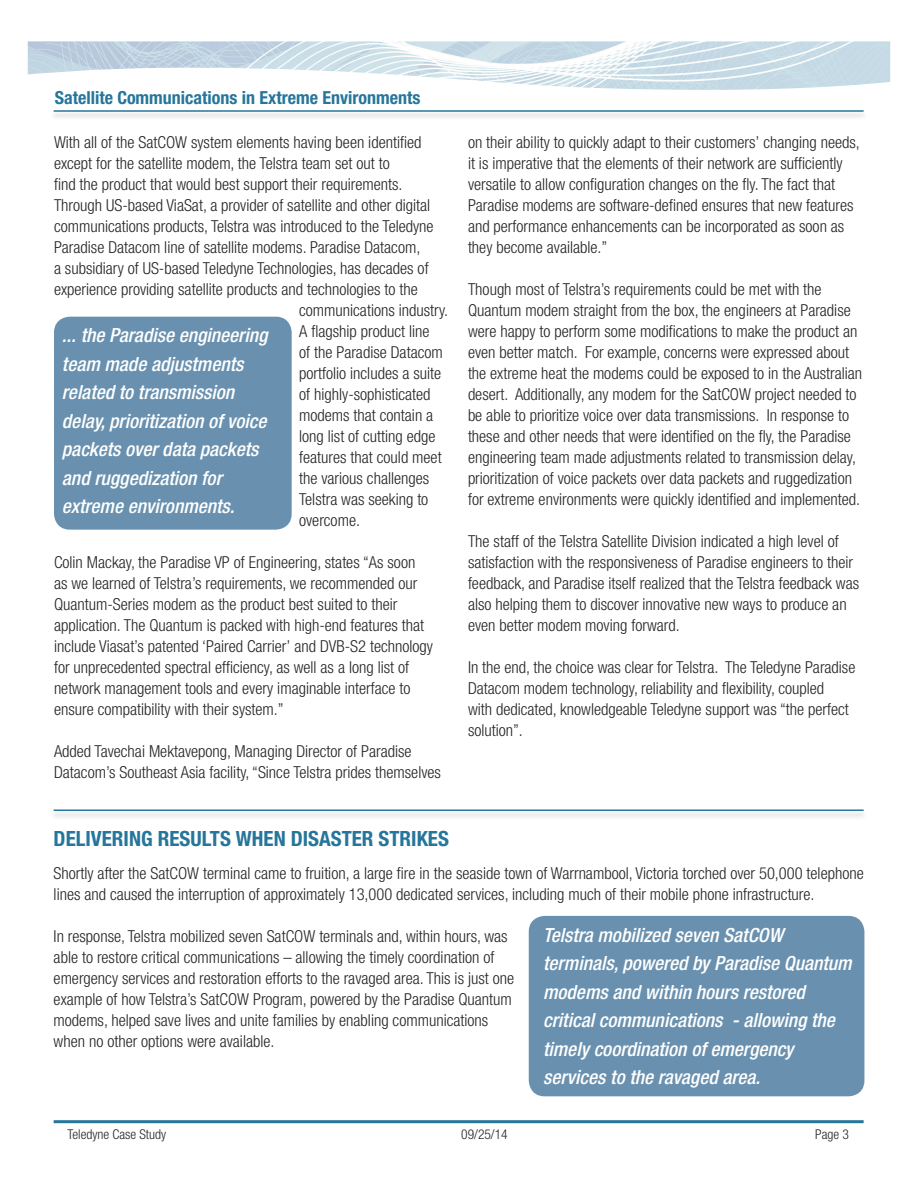
<style>
.page{position:relative;width:918px;height:1188px;background:#fff}
.page>*{position:absolute;margin:0;border:0;box-sizing:border-box;transform-origin:0 0}
.t1{font:700 condensed 21px "Helvetica Neue";color:#26759b}
.t2{font:italic 500 condensed 19.5px/28.5px "Helvetica Neue";color:#fff}
.t3{font:700 condensed 18px "Helvetica Neue";color:#26759b}
.t4{font:300 condensed 16.5px/21px "Helvetica Neue";color:#262527}
.t5{font:300 condensed 13.5px "Helvetica Neue";color:#262527}
</style>
<div class="page">
<hr style="left:54px;top:1120px;width:810px;height:3px;background:#26759b">
<img style="left:28px;top:41px;width:863px;height:49px">
<div style="left:49px;top:110px;width:819px;height:11px;background:#f4f4f4"></div>
<hr style="left:54px;top:110px;width:810px;height:2px;background:#26759b">
<div style="left:54px;top:317px;width:238px;height:213px;background:#6991af;border-radius:16px"></div>
<div style="left:49px;top:809px;width:819px;height:11px;background:#f4f4f4"></div>
<hr style="left:54px;top:809px;width:810px;height:2px;background:#26759b">
<div style="left:529px;top:916px;width:335px;height:180px;background:#6991af;border-radius:16px"></div>
<p class="t3" style="left:55px;top:87px;width:367px">Satellite Communications in Extreme Environments</p>
<p class="t4" style="left:54px;top:132px;width:369px">With all of the SatCOW system elements having been identified</p>
<p class="t4" style="left:54px;top:153px;width:337px">except for the satellite modem, the Telstra team set out to</p>
<p class="t4" style="left:54px;top:174px;width:350px">find the product that would best support their requirements.</p>
<p class="t4" style="left:54px;top:195px;width:378px">Through US-based ViaSat, a provider of satellite and other digital</p>
<p class="t4" style="left:54px;top:216px;width:381px">communications products, Telstra was introduced to the Teledyne</p>
<p class="t4" style="left:54px;top:237px;width:368px">Paradise Datacom line of satellite modems. Paradise Datacom,</p>
<p class="t4" style="left:54px;top:258px;width:376px">a subsidiary of US-based Teledyne Technologies, has decades of</p>
<p class="t4" style="left:54px;top:279px;width:365px">experience providing satellite products and technologies to the</p>
<p class="t4" style="left:299px;top:300px;width:151px">communications industry.</p>
<p class="t4" style="left:299px;top:321px;width:132px">A flagship product line</p>
<p class="t4" style="left:299px;top:342px;width:145px">of the Paradise Datacom</p>
<p class="t4" style="left:299px;top:363px;width:143px">portfolio includes a suite</p>
<p class="t4" style="left:299px;top:384px;width:133px">of highly-sophisticated</p>
<p class="t4" style="left:299px;top:405px;width:136px">modems that contain a</p>
<p class="t4" style="left:299px;top:426px;width:138px">long list of cutting edge</p>
<p class="t4" style="left:299px;top:447px;width:144px">features that could meet</p>
<p class="t4" style="left:299px;top:468px;width:132px">the various challenges</p>
<p class="t4" style="left:299px;top:489px;width:131px">Telstra was seeking to</p>
<p class="t4" style="left:299px;top:510px;width:62px">overcome.</p>
<p class="t4" style="left:54px;top:552px;width:380px">Colin Mackay, the Paradise VP of Engineering, states “As soon<br>as we learned of Telstra’s requirements, we recommended our Quantum-Series modem as the product best suited to their application. The Quantum is packed with high-end features that include Viasat’s patented ‘Paired Carrier’ and DVB-S2 technology for unprecedented spectral efficiency, as well as a long list of network management tools and every imaginable interface to ensure compatibility with their system.”</p>
<p class="t4" style="left:54px;top:741px;width:388px">Added Tavechai Mektavepong, Managing Director of Paradise<br>Datacom’s Southeast Asia facility, “Since Telstra prides themselves</p>
<p class="t2" style="left:62px;top:321px;width:207px">... the Paradise engineering</p>
<p class="t2" style="left:62px;top:350px;width:183px">team made adjustments</p>
<p class="t2" style="left:62px;top:378px;width:206px">related to transmission delay, prioritization of voice packets over data packets and ruggedization for extreme environments.</p>
<p class="t4" style="left:468px;top:132px;width:393px">on their ability to quickly adapt to their customers’ changing needs, it is imperative that the elements of their network are sufficiently versatile to allow configuration changes on the fly. The fact that Paradise modems are software-defined ensures that new features and performance enhancements can be incorporated as soon as they become available.”</p>
<p class="t4" style="left:468px;top:279px;width:396px">Though most of Telstra’s requirements could be met with the Quantum modem straight from the box, the engineers at Paradise were happy to perform some modifications to make the product an even better match. For example, concerns were expressed about the extreme heat the modems could be exposed to in the Australian desert. Additionally, any modem for the SatCOW project needed to be able to prioritize voice over data transmissions. In response to these and other needs that were identified on the fly, the Paradise engineering team made adjustments related to transmission delay, prioritization of voice packets over data packets and ruggedization for extreme environments were quickly identified and implemented.</p>
<p class="t4" style="left:468px;top:531px;width:393px">The staff of the Telstra Satellite Division indicated a high level of satisfaction with the responsiveness of Paradise engineers to their feedback, and Paradise itself realized that the Telstra feedback was also helping them to discover innovative new ways to produce an even better modem moving forward.</p>
<p class="t4" style="left:468px;top:657px;width:389px">In the end, the choice was clear for Telstra. The Teledyne Paradise Datacom modem technology, reliability and flexibility, coupled<br>with dedicated, knowledgeable Teledyne support was “the perfect solution”.</p>
<p class="t1" style="left:54px;top:826px;width:397px">DELIVERING RESULTS WHEN DISASTER STRIKES</p>
<p class="t4" style="left:54px;top:862px;width:812px">Shortly after the SatCOW terminal came to fruition, a large fire in the seaside town of Warrnambool, Victoria torched over 50,000 telephone lines and caused the interruption of approximately 13,000 dedicated services, including much of their mobile phone infrastructure.</p>
<p class="t4" style="left:54px;top:925px;width:462px">In response, Telstra mobilized seven SatCOW terminals and, within hours, was able to restore critical communications – allowing the timely coordination of emergency services and restoration efforts to the ravaged area. This is just one example of how Telstra’s SatCOW Program, powered by the Paradise Quantum modems, helped save lives and unite families by enabling communications when no other options were available.</p>
<p class="t2" style="left:543px;top:920px;width:310px">Telstra mobilized seven SatCOW terminals, powered by Paradise Quantum modems and within hours restored critical communications - allowing the timely coordination of emergency services to the ravaged area.</p>
<p class="t5" style="left:68px;top:1127px;width:100px">Teledyne Case Study</p>
<p class="t5" style="left:461px;top:1127px;width:48px">09/25/14</p>
<p class="t5" style="left:815px;top:1127px;width:35px">Page 3</p>
</div>
